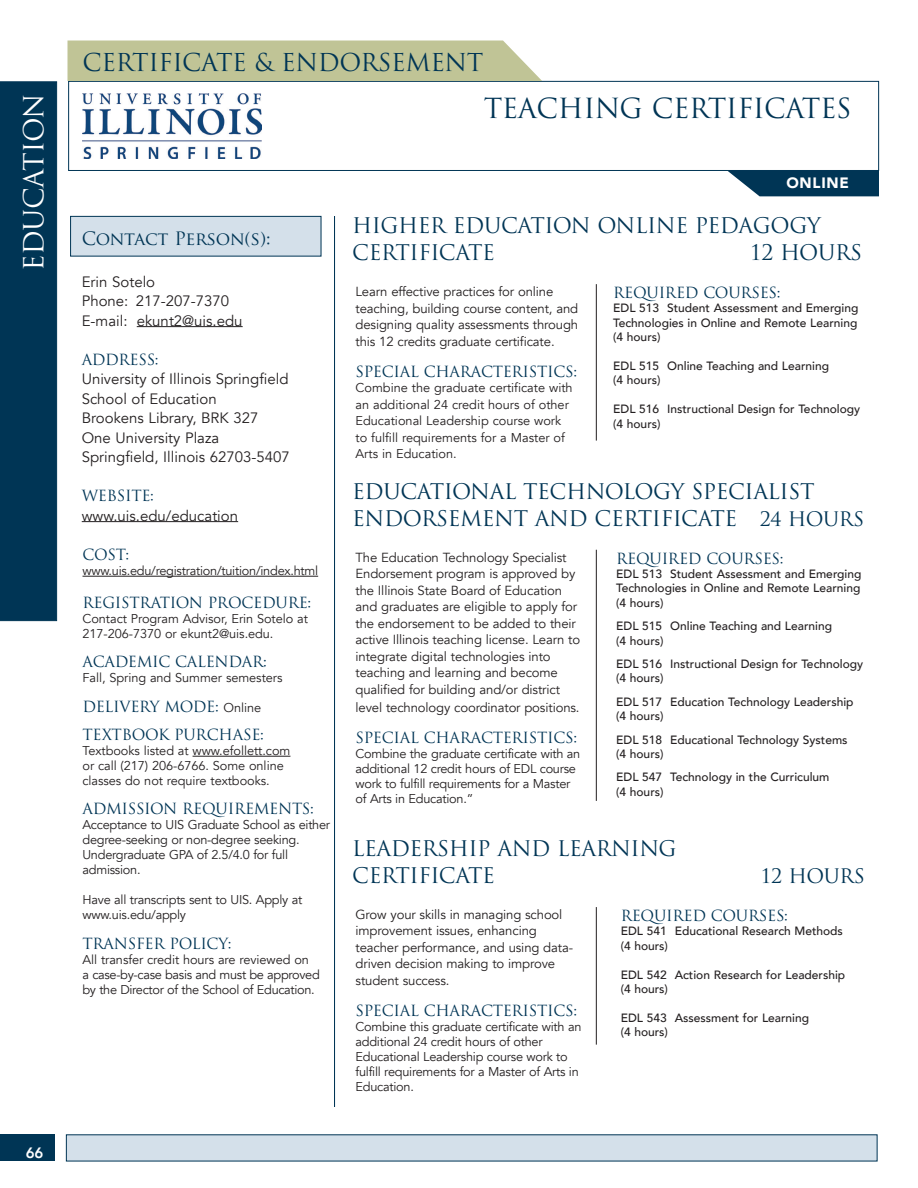
<style>
.page{position:relative;width:918px;height:1188px;background:#fff}
.page>*{position:absolute;margin:0;border:0;box-sizing:border-box;transform-origin:0 0}
.degree{font:27px "Trajan Pro";letter-spacing:-.015em;color:#003555}
.t1{font:27px "Trajan Pro";letter-spacing:-.015em;color:#fff}
.degree-2{font:24px "Trajan Pro";letter-spacing:-.015em;color:#003555}
.TOC_blue_Subs{font:21px/27px "Trajan Pro";letter-spacing:-.02em;color:#003555}
.TOC_blue_Subs-2{font:19.5px "Trajan Pro";letter-spacing:-.02em;color:#003555}
.rt_contact{font:18px "Trajan Pro";letter-spacing:-.025em;color:#003555}
.TOC_blue_Subs-3{font:15px "Trajan Pro";letter-spacing:-.02em;color:#003555}
.body_avenir_book_10{font:15px/19.5px "Avenir";color:#231f20}
.body_avenir_book_9_a{font:15px "Trajan Pro";letter-spacing:-.02em;color:#003555}
._8_5_Bullet_10_lead{font:15px "Trajan Pro";letter-spacing:-.02em;color:#003555}
.body_avenir_book_10-2{font:900 15px "Avenir";letter-spacing:.05em;color:#fff}
.t2{font:800 15px "Avenir";color:#fff}
.body_avenir_book_9_a-2{font:13.2px/16.5px "Avenir";letter-spacing:-.01em;color:#231f20}
._8_5_Bullet_10_lead-2{font:12.75px/15px "Avenir";letter-spacing:-.02em;color:#231f20}
.body_avenir_book_9_a-3{font:12.75px/15px "Avenir";letter-spacing:-.005em;color:#231f20}
.course_info{font:500 12px/14.4px "Avenir";color:#231f20}
.s1{font-family:"Avenir";font-size:12.75px;color:#231f20}
.s2{font-size:19.5px}
</style>
<div class="page">
<div style="left:0;top:1134px;width:55px;height:27px;background:#003555"></div>
<div style="left:68px;top:81px;width:811px;height:90px;background:#fff;border:1px solid #003555"></div>
<div style="left:0;top:81px;width:57px;height:540px;background:#003555"></div>
<div style="left:66px;top:1134px;width:812px;height:27px;background:#d4e0ea"></div>
<div style="left:70px;top:216px;width:251px;height:40px;background:#d4e0ea;border:1px solid #003555"></div>
<hr style="left:334px;top:216px;width:1px;height:891px;background:#003555">
<hr style="left:137px;top:326px;width:106px;height:1px;background:#231f20">
<hr style="left:82px;top:521px;width:156px;height:1px;background:#231f20">
<hr style="left:596px;top:284px;width:1px;height:157px;background:#231f20">
<hr style="left:596px;top:550px;width:1px;height:251px;background:#231f20">
<hr style="left:596px;top:907px;width:1px;height:138px;background:#231f20">
<div style="left:68px;top:40px;width:474px;height:41px;background:#c0c496"></div>
<svg style="left:728px;top:171px;width:151px;height:25px;background:#1a4966"></svg>
<hr style="left:82px;top:576px;width:236px;height:1px;background:#231f20">
<hr style="left:193px;top:756px;width:97px;height:1px;background:#231f20">
<img style="left:82px;top:93px;width:179px;height:65px">
<h1 class="t1" style="left:17px;top:271px;width:180px;rotate:-90deg">EDUCATION</h1>
<p class="t2" style="left:26px;top:1142px;width:19px">66</p>
<p class="degree-2" style="left:82px;top:47px;width:403px">CERTIFICATE &amp; ENDORSEMENT</p>
<p class="degree" style="left:484px;top:91px;width:370px">TEACHING CERTIFICATES</p>
<p class="rt_contact" style="left:82px;top:227px;width:190px">Contact Person(s):</p>
<p class="body_avenir_book_10" style="left:82px;top:272px;width:75px">Erin Sotelo</p>
<p class="body_avenir_book_10" style="left:82px;top:291px;width:149px">Phone: 217-207-7370</p>
<p class="body_avenir_book_10" style="left:82px;top:311px;width:162px">E-mail: ekunt2@uis.edu</p>
<p class="TOC_blue_Subs-3" style="left:82px;top:350px;width:78px">ADDRESS:</p>
<p class="body_avenir_book_10" style="left:82px;top:369px;width:210px">University of Illinois Springfield<br>School of Education<br>Brookens Library, BRK 327<br>One University Plaza<br>Springfield, Illinois 62703-5407</p>
<p class="TOC_blue_Subs-3" style="left:82px;top:486px;width:74px">WEBSITE:</p>
<p class="body_avenir_book_10" style="left:82px;top:506px;width:158px">www.uis.edu/education</p>
<p class="TOC_blue_Subs-3" style="left:82px;top:545px;width:48px">COST:</p>
<p class="body_avenir_book_9_a-3" style="left:82px;top:564px;width:237px">www.uis.edu/registration/tuition/index.html</p>
<p class="TOC_blue_Subs-3" style="left:82px;top:593px;width:230px">REGISTRATION PROCEDURE:</p>
<p class="body_avenir_book_9_a-3" style="left:82px;top:612px;width:227px">Contact Program Advisor, Erin Sotelo at<br>217-206-7370 or ekunt2@uis.edu.</p>
<p class="TOC_blue_Subs-3" style="left:82px;top:652px;width:186px">ACADEMIC CALENDAR:</p>
<p class="body_avenir_book_9_a-3" style="left:82px;top:670px;width:202px">Fall, Spring and Summer semesters</p>
<p class="TOC_blue_Subs-3" style="left:82px;top:697px;width:180px">DELIVERY MODE: <span class="s1">Online</span></p>
<p class="TOC_blue_Subs-3" style="left:82px;top:725px;width:183px">TEXTBOOK PURCHASE:</p>
<p class="body_avenir_book_9_a-3" style="left:82px;top:744px;width:209px">Textbooks listed at www.efollett.com</p>
<p class="body_avenir_book_9_a-3" style="left:82px;top:759px;width:203px">or call (217) 206-6766. Some online classes do not require textbooks.</p>
<p class="body_avenir_book_9_a" style="left:82px;top:799px;width:233px">ADMISSION REQUIREMENTS:</p>
<p class="_8_5_Bullet_10_lead-2" style="left:82px;top:817px;width:249px">Acceptance to UIS Graduate School as either degree-seeking or non-degree seeking.</p>
<p class="_8_5_Bullet_10_lead-2" style="left:82px;top:847px;width:207px">Undergraduate GPA of 2.5/4.0 for full admission.</p>
<p class="_8_5_Bullet_10_lead-2" style="left:82px;top:892px;width:221px">Have all transcripts sent to UIS. Apply at www.uis.edu/apply</p>
<p class="_8_5_Bullet_10_lead" style="left:82px;top:934px;width:151px">TRANSFER POLICY:</p>
<p class="_8_5_Bullet_10_lead-2" style="left:82px;top:952px;width:228px">All transfer credit hours are reviewed on</p>
<p class="_8_5_Bullet_10_lead-2" style="left:82px;top:967px;width:239px">a case-by-case basis and must be approved</p>
<p class="_8_5_Bullet_10_lead-2" style="left:82px;top:982px;width:234px">by the Director of the School of Education.</p>
<p class="body_avenir_book_10-2" style="left:786px;top:170px;width:64px">ONLINE</p>
<p class="TOC_blue_Subs" style="left:352px;top:212px;width:470px">HIGHER EDUCATION ONLINE PEDAGOGY<br>CERTIFICATE</p>
<p class="TOC_blue_Subs" style="left:750px;top:239px;width:114px">12 HOURS</p>
<p class="body_avenir_book_9_a-2" style="left:356px;top:283px;width:224px">Learn effective practices for online teaching, building course content, and designing quality assessments through this 12 credits graduate certificate.</p>
<p class="TOC_blue_Subs-3" style="left:356px;top:362px;width:223px">SPECIAL CHARACTERISTICS:</p>
<p class="body_avenir_book_9_a-3" style="left:356px;top:380px;width:219px">Combine the graduate certificate with</p>
<p class="body_avenir_book_9_a-3" style="left:356px;top:396px;width:215px;line-height:16.5px">an additional 24 credit hours of other<br>Educational Leadership course work</p>
<p class="body_avenir_book_9_a-3" style="left:356px;top:430px;width:211px">to fulfill requirements for a Master of</p>
<p class="body_avenir_book_9_a-3" style="left:356px;top:446px;width:103px">Arts in Education.</p>
<p class="TOC_blue_Subs-3" style="left:613px;top:283px;width:169px">REQUIRED COURSES:</p>
<p class="course_info" style="left:613px;top:300px;width:247px;text-align:justify">EDL 513 Student Assessment and Emerging Technologies in Online and Remote Learning (4 hours)</p>
<p class="course_info" style="left:613px;top:358px;width:217px">EDL 515 Online Teaching and Learning (4 hours)</p>
<p class="course_info" style="left:613px;top:401px;width:249px">EDL 516 Instructional Design for Technology (4 hours)</p>
<p class="TOC_blue_Subs" style="left:352px;top:478px;width:464px">EDUCATIONAL TECHNOLOGY SPECIALIST</p>
<p class="TOC_blue_Subs" style="left:352px;top:505px;width:513px">ENDORSEMENT AND CERTIFICATE <span class="s2">24 HOURS</span></p>
<p class="body_avenir_book_9_a-2" style="left:356px;top:549px;width:226px">The Education Technology Specialist Endorsement program is approved by the Illinois State Board of Education and graduates are eligible to apply for the endorsement to be added to their active Illinois teaching license. Learn to integrate digital technologies into teaching and learning and become qualified for building and/or district</p>
<p class="body_avenir_book_9_a-2" style="left:356px;top:699px;width:226px">level technology coordinator positions.</p>
<p class="TOC_blue_Subs-3" style="left:356px;top:728px;width:223px">SPECIAL CHARACTERISTICS:</p>
<p class="_8_5_Bullet_10_lead-2" style="left:356px;top:746px;width:226px">Combine the graduate certificate with an additional 12 credit hours of EDL course work to fulfill requirements for a Master of Arts in Education.”</p>
<p class="TOC_blue_Subs-3" style="left:616px;top:549px;width:169px">REQUIRED COURSES:</p>
<p class="course_info" style="left:616px;top:566px;width:247px;text-align:justify">EDL 513 Student Assessment and Emerging Technologies in Online and Remote Learning (4 hours)</p>
<p class="course_info" style="left:616px;top:618px;width:217px">EDL 515 Online Teaching and Learning (4 hours)</p>
<p class="course_info" style="left:616px;top:656px;width:249px">EDL 516 Instructional Design for Technology (4 hours)</p>
<p class="course_info" style="left:616px;top:694px;width:239px">EDL 517 Education Technology Leadership (4 hours)</p>
<p class="course_info" style="left:616px;top:732px;width:233px">EDL 518 Educational Technology Systems (4 hours)</p>
<p class="course_info" style="left:616px;top:769px;width:215px">EDL 547 Technology in the Curriculum</p>
<p class="course_info" style="left:616px;top:784px;width:49px">(4 hours)</p>
<p class="TOC_blue_Subs" style="left:352px;top:835px;width:326px">LEADERSHIP AND LEARNING</p>
<p class="TOC_blue_Subs" style="left:352px;top:862px;width:144px">CERTIFICATE</p>
<p class="TOC_blue_Subs-2" style="left:760px;top:864px;width:106px">12 HOURS</p>
<p class="body_avenir_book_9_a-2" style="left:356px;top:906px;width:219px">Grow your skills in managing school improvement issues, enhancing teacher performance, and using data&shy;driven decision making to improve student success.</p>
<p class="TOC_blue_Subs-3" style="left:356px;top:1001px;width:223px">SPECIAL CHARACTERISTICS:</p>
<p class="_8_5_Bullet_10_lead-2" style="left:356px;top:1019px;width:227px">Combine this graduate certificate with an additional 24 credit hours of other Educational Leadership course work to fulfill requirements for a Master of Arts in Education.</p>
<p class="TOC_blue_Subs-3" style="left:621px;top:906px;width:169px">REQUIRED COURSES:</p>
<p class="course_info" style="left:621px;top:923px;width:224px">EDL 541 Educational Research Methods (4 hours)</p>
<p class="course_info" style="left:621px;top:967px;width:226px">EDL 542 Action Research for Leadership (4 hours)</p>
<p class="course_info" style="left:621px;top:1010px;width:190px">EDL 543 Assessment for Learning</p>
<p class="course_info" style="left:621px;top:1024px;width:49px">(4 hours)</p>
</div>
